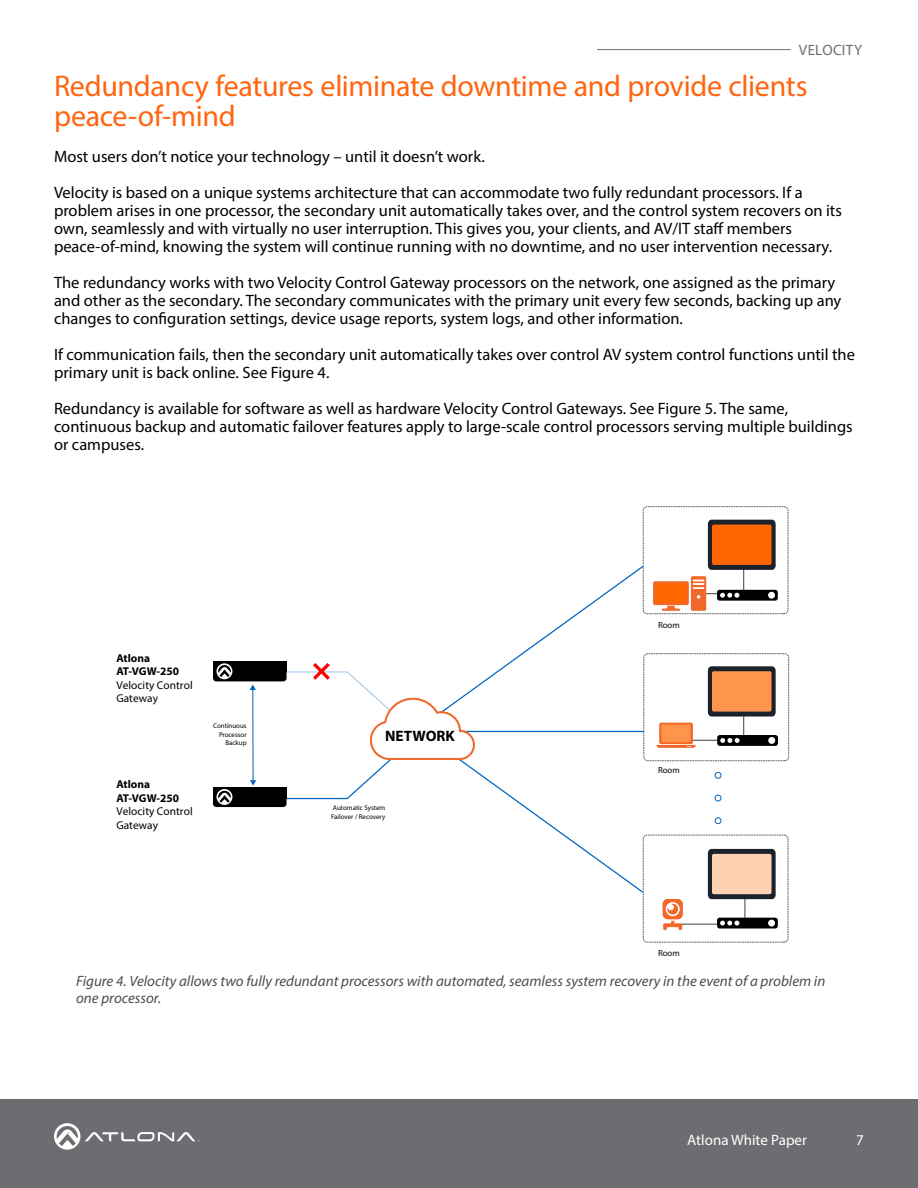
<style>
.page{position:relative;width:918px;height:1188px;background:#fff}
.page>*{position:absolute;margin:0;border:0;box-sizing:border-box;transform-origin:0 0}
.t1{font:30px/30px "Myriad Pro";letter-spacing:-.01em;color:#ff650f}
.t2{font:16.5px/18px "Myriad Pro";color:#000}
.t3{font:700 15.15px "Myriad Pro";color:#000}
.t4{font:italic 15px/16.5px "Myriad Pro";color:#4d4d4d}
.t5{font:15px "Myriad Pro";color:#fff}
.t6{font:15px "Myriad Pro";letter-spacing:.025em;color:#6c6d70}
.t7{font:11.4px/13.6px "Myriad Pro";letter-spacing:.005em;color:#000}
.t8{font:8.85px "Myriad Pro";color:#000}
.t9{font:6.9px/8.2px "Myriad Pro";color:#000;text-align:right}
.s1{font-weight:700}
</style>
<div class="page">
<div style="left:0;top:1100px;width:918px;height:88px;background:#6c6d70"></div>
<svg style="left:54px;top:1123px;width:145px;height:27px"></svg>
<hr style="left:597px;top:49px;width:194px;height:1px;background:#6c6d70">
<hr style="left:681px;top:924px;width:38px;height:1px;background:#666">
<div style="left:715px;top:817px;width:6px;height:7px;border:1px solid #0064be;border-radius:50%"></div>
<svg style="left:715px;top:795px;width:6px;height:6px"></svg>
<div style="left:715px;top:772px;width:6px;height:7px;border:1px solid #0064be;border-radius:50%"></div>
<svg style="left:653px;top:520px;width:125px;height:91px"></svg>
<svg style="left:657px;top:666px;width:121px;height:82px"></svg>
<svg style="left:663px;top:899px;width:20px;height:31px"></svg>
<svg style="left:708px;top:849px;width:70px;height:80px"></svg>
<div style="left:644px;top:653px;width:145px;height:108px;border:1px dashed #666;border-radius:4px"></div>
<div style="left:643px;top:835px;width:145px;height:107px;border:1px dashed #666;border-radius:4px"></div>
<div style="left:643px;top:506px;width:145px;height:108px;border:1px dashed #666;border-radius:4px"></div>
<div style="left:213px;top:661px;width:74px;height:20px;background:#000;border-radius:3px"></div>
<div style="left:213px;top:661px;width:74px;height:10px;background:#000"></div>
<svg style="left:217px;top:663px;width:15px;height:16px"></svg>
<div style="left:213px;top:787px;width:74px;height:20px;background:#000;border-radius:3px"></div>
<div style="left:213px;top:787px;width:74px;height:10px;background:#000"></div>
<svg style="left:217px;top:789px;width:15px;height:16px"></svg>
<svg style="left:250px;top:565px;width:394px;height:329px"></svg>
<p class="t6" style="left:799px;top:41px;width:65px">VELOCITY</p>
<p class="t1" style="left:54px;top:70px;width:755px">Redundancy features eliminate downtime and provide clients peace-of-mind</p>
<p class="t2" style="left:54px;top:138px;width:750px;line-height:36px">Most users don’t notice your technology – until it doesn’t work.<br>Velocity is based on a unique systems architecture that can accommodate two fully redundant processors. If a</p>
<p class="t2" style="left:54px;top:201px;width:789px">problem arises in one processor, the secondary unit automatically takes over, and the control system recovers on its own, seamlessly and with virtually no user interruption. This gives you, your clients, and AV/IT staff members peace-of-mind, knowing the system will continue running with no downtime, and no user intervention necessary.</p>
<p class="t2" style="left:54px;top:273px;width:789px">The redundancy works with two Velocity Control Gateway processors on the network, one assigned as the primary and other as the secondary. The secondary communicates with the primary unit every few seconds, backing up any changes to configuration settings, device usage reports, system logs, and other information.</p>
<p class="t2" style="left:54px;top:345px;width:803px">If communication fails, then the secondary unit automatically takes over control AV system control functions until the primary unit is back online. See Figure 4.</p>
<p class="t2" style="left:54px;top:399px;width:800px">Redundancy is available for software as well as hardware Velocity Control Gateways. See Figure 5. The same, continuous backup and automatic failover features apply to large-scale control processors serving multiple buildings or campuses.</p>
<p class="t7" style="left:116px;top:651px;width:78px"><span class="s1">Atlona<br>AT-VGW-250<br></span>Velocity Control<br>Gateway</p>
<p class="t7" style="left:116px;top:777px;width:78px"><span class="s1">Atlona<br>AT-VGW-250<br></span>Velocity Control<br>Gateway</p>
<p class="t9" style="left:213px;top:722px;width:35px">Continuous<br>Processor<br>Backup</p>
<p class="t3" style="left:385px;top:726px;width:71px">NETWORK</p>
<p class="t9" style="left:331px;top:804px;width:56px;text-align:left">Automatic System<br>Failover / Recovery</p>
<p class="t8" style="left:658px;top:620px;width:23px">Room</p>
<p class="t8" style="left:658px;top:765px;width:23px">Room</p>
<p class="t8" style="left:658px;top:947px;width:23px">Room</p>
<p class="t4" style="left:76px;top:973px;width:751px">Figure 4. Velocity allows two fully redundant processors with automated, seamless system recovery in the event of a problem in one processor.</p>
<p class="t5" style="left:687px;top:1131px;width:121px">Atlona White Paper</p>
<p class="t5" style="left:856px;top:1131px;width:9px">7</p>
</div>
